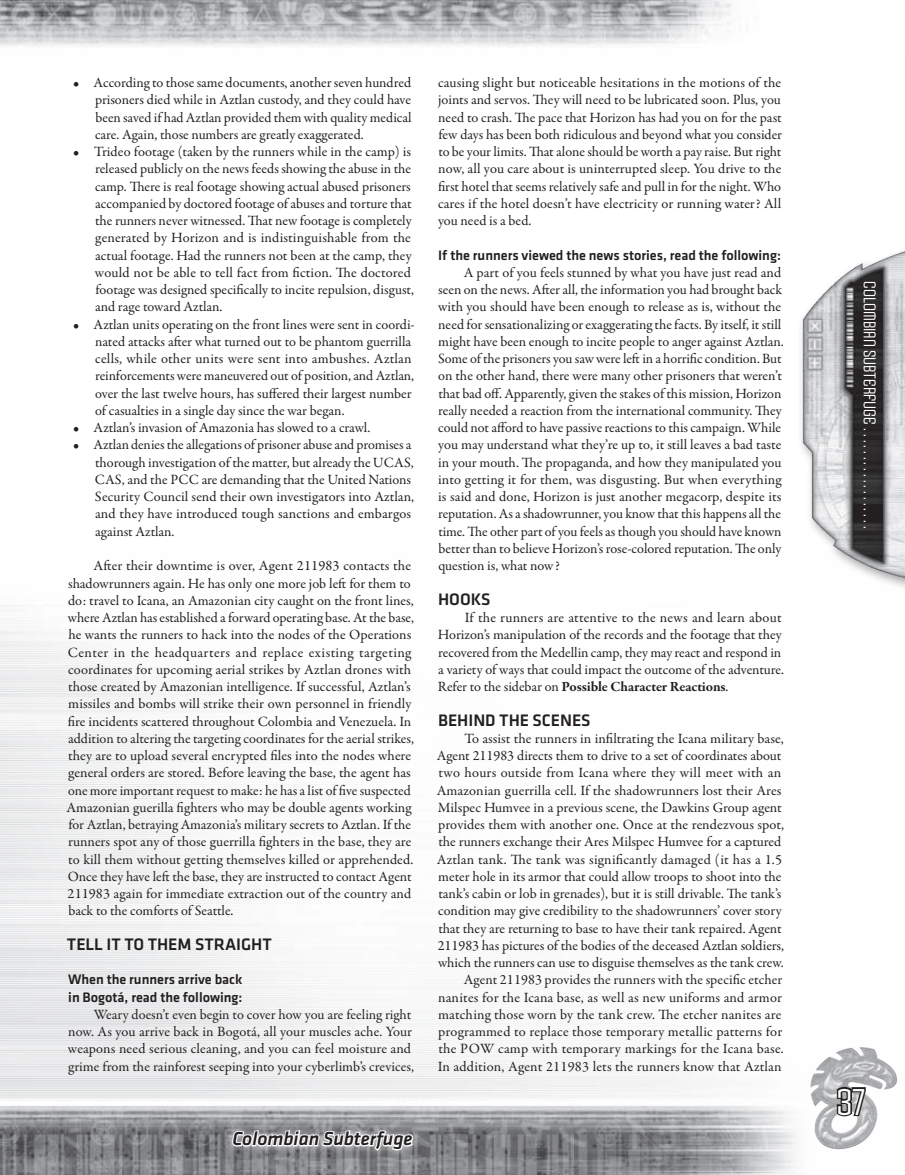
<style>
.page{position:relative;width:905px;height:1175px;background:#fff}
.page>*{position:absolute;margin:0;border:0;box-sizing:border-box;transform-origin:0 0}
.t1{font:condensed 36px "Armada";color:#fff}
.t2{font:italic 500 19.5px "Klavika";color:#231f20}
.t3{font:500 17.25px "Klavika";color:#231f20}
.t4{font:condensed 16.5px "Armada";color:#fff}
.t5{font:14.25px/17.2px "Garamond Premr Pro";color:#231f20}
.t6{font:500 14.25px/17.2px "Klavika";color:#231f20}
.s1{font-weight:700}
</style>
<div class="page">
<img style="left:0;top:605px;width:898px;height:569px">
<img style="left:0;top:0;width:732px;height:47px">
<img style="left:810px;top:1047px;width:53px;height:40px">
<svg style="left:834px;top:1085px;width:33px;height:32px"></svg>
<div style="left:225px;top:1123px;width:195px;height:34px;background:#fff;opacity:.71"></div>
<svg style="left:231px;top:1112px;width:183px;height:57px"></svg>
<div style="left:797px;top:241px;width:107px;height:353px;background:#231f20;opacity:.4"></div>
<img style="left:802px;top:251px;width:102px;height:308px">
<p class="t5" style="left:95px;top:74px;width:318px;text-align:justify;text-indent:-22px">• According to those same documents, another seven hundred prisoners died while in Aztlan custody, and they could have been saved if had Aztlan provided them with quality medical care. Again, those numbers are greatly exaggerated.</p>
<p class="t5" style="left:95px;top:143px;width:320px;text-indent:-22px">• Trideo footage (taken by the runners while in the camp) is released publicly on the news feeds showing the abuse in the camp. There is real footage showing actual abused prisoners accompanied by doctored footage of abuses and torture that the runners never witnessed. That new footage is completely generated by Horizon and is indistinguishable from the actual footage. Had the runners not been at the camp, they would not be able to tell fact from fiction. The doctored footage was designed specifically to incite repulsion, disgust, and rage toward Aztlan.</p>
<p class="t5" style="left:95px;top:316px;width:321px;text-indent:-22px">• Aztlan units operating on the front lines were sent in coordi&shy;nated attacks after what turned out to be phantom guerrilla cells, while other units were sent into ambushes. Aztlan reinforcements were maneuvered out of position, and Aztlan, over the last twelve hours, has suffered their largest number of casualties in a single day since the war began.</p>
<p class="t5" style="left:73px;top:419px;width:299px">• Aztlan’s invasion of Amazonia has slowed to a crawl.</p>
<p class="t5" style="left:95px;top:436px;width:321px;text-indent:-22px">• Aztlan denies the allegations of prisoner abuse and promises a thorough investigation of the matter, but already the UCAS, CAS, and the PCC are demanding that the United Nations Security Council send their own investigators into Aztlan, and they have introduced tough sanctions and embargos against Aztlan.</p>
<p class="t5" style="left:67px;top:557px;width:349px;text-indent:27px">After their downtime is over, Agent 211983 contacts the shadowrunners again. He has only one more job left for them to do: travel to Icana, an Amazonian city caught on the front lines, where Aztlan has established a forward operating base. At the base, he wants the runners to hack into the nodes of the Operations Center in the headquarters and replace existing targeting coordinates for upcoming aerial strikes by Aztlan drones with those created by Amazonian intelligence. If successful, Aztlan’s missiles and bombs will strike their own personnel in friendly fire incidents scattered throughout Colombia and Venezuela. In addition to altering the targeting coordinates for the aerial strikes, they are to upload several encrypted files into the nodes where general orders are stored. Before leaving the base, the agent has one more important request to make: he has a list of five suspected Amazonian guerilla fighters who may be double agents working for Aztlan, betraying Amazonia’s military secrets to Aztlan. If the runners spot any of those guerrilla fighters in the base, they are to kill them without getting themselves killed or apprehended.<br>Once they have left the base, they are instructed to contact Agent 211983 again for immediate extraction out of the country and back to the comforts of Seattle.</p>
<p class="t3" style="left:67px;top:934px;width:206px">Tell It To Them Straight</p>
<p class="t6" style="left:68px;top:971px;width:176px">When the runners arrive back in Bogotá, read the following:</p>
<p class="t5" style="left:68px;top:1006px;width:348px;text-indent:26px">Weary doesn’t even begin to cover how you are feeling right now. As you arrive back in Bogotá, all your muscles ache. Your weapons need serious cleaning, and you can feel moisture and grime from the rainforest seeping into your cyberlimb’s crevices,</p>
<p class="t5" style="left:438px;top:74px;width:345px;text-align:justify">causing slight but noticeable hesitations in the motions of the joints and servos. They will need to be lubricated soon. Plus, you need to crash. The pace that Horizon has had you on for the past few days has been both ridiculous and beyond what you consider to be your limits. That alone should be worth a pay raise. But right now, all you care about is uninterrupted sleep. You drive to the first hotel that seems relatively safe and pull in for the night. Who cares if the hotel doesn’t have electricity or running water? All you need is a bed.</p>
<p class="t6" style="left:438px;top:246px;width:344px">If the runners viewed the news stories, read the following:</p>
<p class="t5" style="left:438px;top:264px;width:347px;text-indent:26px">A part of you feels stunned by what you have just read and seen on the news. After all, the information you had brought back with you should have been enough to release as is, without the need for sensationalizing or exaggerating the facts. By itself, it still might have been enough to incite people to anger against Aztlan.<br>Some of the prisoners you saw were left in a horrific condition. But on the other hand, there were many other prisoners that weren’t that bad off. Apparently, given the stakes of this mission, Horizon really needed a reaction from the international community. They could not afford to have passive reactions to this campaign. While you may understand what they’re up to, it still leaves a bad taste in your mouth. The propaganda, and how they manipulated you into getting it for them, was disgusting. But when everything is said and done, Horizon is just another megacorp, despite its reputation. As a shadowrunner, you know that this happens all the time. The other part of you feels as though you should have known better than to believe Horizon’s rose-colored reputation. The only question is, what now?</p>
<p class="t3" style="left:438px;top:589px;width:54px">Hooks</p>
<p class="t5" style="left:438px;top:609px;width:347px;text-indent:27px">If the runners are attentive to the news and learn about Horizon’s manipulation of the records and the footage that they recovered from the Medellin camp, they may react and respond in a variety of ways that could impact the outcome of the adventure.<br>Refer to the sidebar on <span class="s1">Possible Character Reactions</span>.</p>
<p class="t3" style="left:438px;top:710px;width:154px">Behind the Scenes</p>
<p class="t5" style="left:437px;top:730px;width:349px;text-align:right">To assist the runners in infiltrating the Icana military base, Agent 211983 directs them to drive to a set of coordinates about two hours outside from Icana where they will meet with an Amazonian guerrilla cell. If the shadowrunners lost their Ares Milspec Humvee in a previous scene, the Dawkins Group agent provides them with another one. Once at the rendezvous spot, the runners exchange their Ares Milspec Humvee for a captured Aztlan tank. The tank was significantly damaged (it has a 1.5 meter hole in its armor that could allow troops to shoot into the tank’s cabin or lob in grenades), but it is still drivable. The tank’s condition may give credibility to the shadowrunners’ cover story that they are returning to base to have their tank repaired. Agent 211983 has pictures of the bodies of the deceased Aztlan soldiers, which the runners can use to disguise themselves as the tank crew.<br>Agent 211983 provides the runners with the specific etcher nanites for the Icana base, as well as new uniforms and armor matching those worn by the tank crew. The etcher nanites are programmed to replace those temporary metallic patterns for the POW camp with temporary markings for the Icana base.<br>In addition, Agent 211983 lets the runners know that Aztlan</p>
<h2 class="t2" style="left:232px;top:1128px;width:182px">Colombian Subterfuge</h2>
<p class="t4" style="left:878px;top:281px;width:247px;rotate:90deg">COLOMBIAN SUBTERFUGE ..................</p>
<h1 class="t1" style="left:836px;top:1082px;width:31px">37</h1>
</div>
